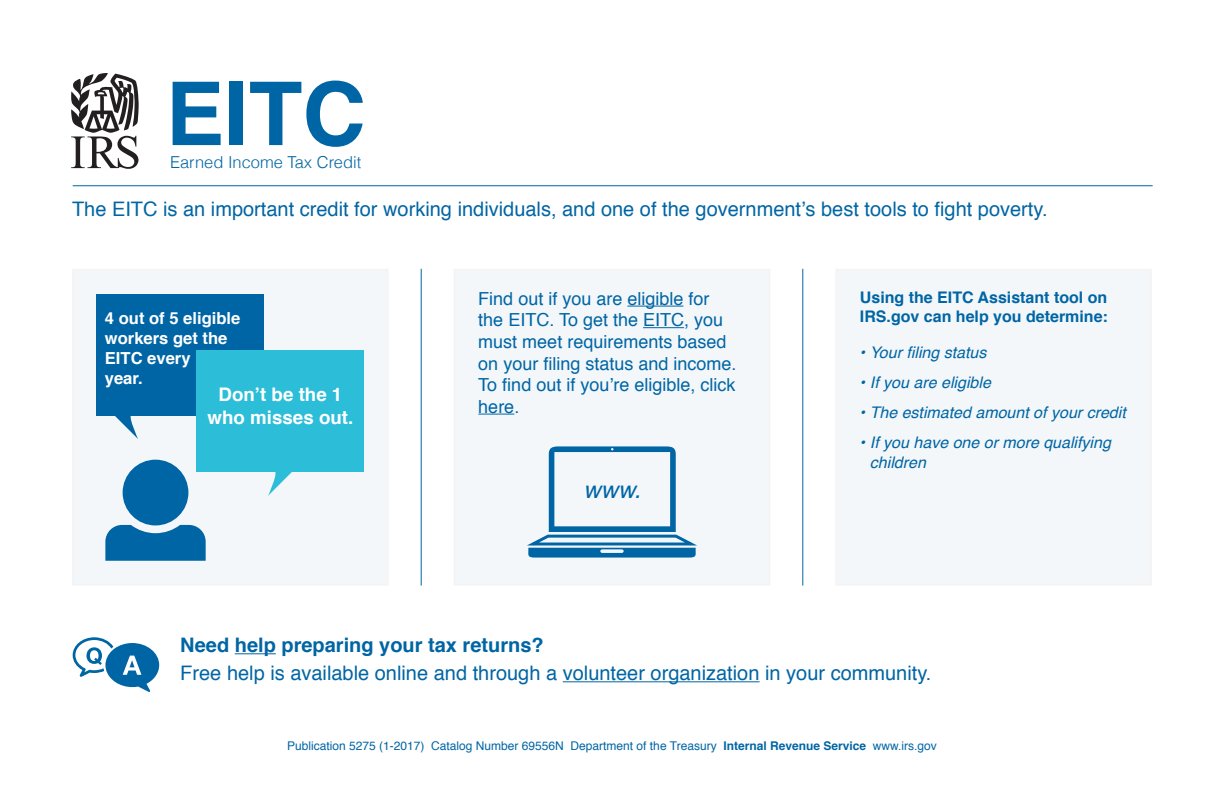
<style>
.page{position:relative;width:1224px;height:792px;background:#fff}
.page>*{position:absolute;margin:0;border:0;box-sizing:border-box;transform-origin:0 0}
.t1{font:700 88px "Helvetica";color:#0065a4}
.t2{font:italic 24px "Helvetica";color:#0065a4}
.t3{font:20px "Helvetica";color:#0065a4}
.t4{font:700 20px "Helvetica";color:#0065a4}
.t5{font:700 18.8px/22.4px "Helvetica";color:#fff;text-align:center}
.t6{font:18px/21.6px "Helvetica";color:#0065a4}
.t7{font:700 16.6px/20px "Helvetica";color:#fff}
.t8{font:300 16.4px "Helvetica";color:#0065a4}
.t9{font:italic 16px/19.2px "Helvetica";color:#0065a4}
.t10{font:700 16px/19.2px "Helvetica";color:#0065a4}
.t11{font:12px "Helvetica";color:#0065a4}
.s1{font-weight:700}
</style>
<div class="page">
<div style="left:73px;top:270px;width:315px;height:315px;background:#f3f7fa"></div>
<div style="left:97px;top:294px;width:167px;height:122px;background:#0065a4"></div>
<div style="left:197px;top:350px;width:167px;height:122px;background:#2cbdd8"></div>
<svg style="left:115px;top:416px;width:23px;height:23px"></svg>
<svg style="left:268px;top:472px;width:24px;height:24px"></svg>
<div style="left:123px;top:460px;width:65px;height:65px;background:#0065a4;border-radius:50%"></div>
<svg style="left:105px;top:525px;width:101px;height:36px;background:#1d76ae"></svg>
<hr style="left:73px;top:185px;width:1080px;height:1px;background:#0065a4">
<svg style="left:71px;top:73px;width:68px;height:96px"></svg>
<hr style="left:421px;top:269px;width:1px;height:317px;background:#0065a4">
<div style="left:455px;top:270px;width:314px;height:315px;background:#f3f7fa"></div>
<div style="left:836px;top:270px;width:315px;height:315px;background:#f3f7fa"></div>
<hr style="left:802px;top:269px;width:1px;height:317px;background:#0065a4">
<hr style="left:627px;top:306px;width:56px;height:1px;background:#0065a4">
<hr style="left:643px;top:327px;width:41px;height:1px;background:#0065a4">
<hr style="left:478px;top:414px;width:36px;height:1px;background:#0065a4">
<svg style="left:527px;top:446px;width:170px;height:112px"></svg>
<hr style="left:235px;top:653px;width:41px;height:1px;background:#0065a4">
<hr style="left:563px;top:681px;width:197px;height:1px;background:#0065a4">
<svg style="left:73px;top:637px;width:86px;height:55px"></svg>
<p class="t1" style="left:166px;top:43px;width:202px">EITC</p>
<p class="t8" style="left:170px;top:152px;width:193px">Earned Income Tax Credit</p>
<p class="t3" style="left:72px;top:193px;width:977px">The EITC is an important credit for working individuals, and one of the government’s best tools to fight poverty.</p>
<p class="t7" style="left:105px;top:309px;width:137px">4 out of 5 eligible workers get the<br>EITC every</p>
<p class="t7" style="left:105px;top:369px;width:39px">year.</p>
<p class="t5" style="left:208px;top:384px;width:147px">Don’t be the 1 who misses out.</p>
<p class="t6" style="left:478px;top:288px;width:260px">Find out if you are eligible for the EITC. To get the EITC, you must meet requirements based on your filing status and income.<br>To find out if you’re eligible, click here.</p>
<p class="t2" style="left:583px;top:471px;width:59px">www.</p>
<p class="t10" style="left:860px;top:288px;width:250px">Using the EITC Assistant tool on<br>IRS.gov can help you determine:</p>
<p class="t9" style="left:860px;top:344px;width:128px">• Your filing status</p>
<p class="t9" style="left:860px;top:374px;width:132px">• If you are eligible</p>
<p class="t9" style="left:860px;top:404px;width:267px">• The estimated amount of your credit</p>
<p class="t9" style="left:870px;top:434px;width:243px;text-indent:-10px">• If you have one or more qualifying children</p>
<p class="t4" style="left:180px;top:629px;width:365px">Need help preparing your tax returns?</p>
<p class="t3" style="left:180px;top:658px;width:753px">Free help is available online and through a volunteer organization in your community.</p>
<p class="t11" style="left:287px;top:737px;width:651px">Publication 5275 (1-2017) Catalog Number 69556N Department of the Treasury <span class="s1">Internal Revenue Service</span> www.irs.gov</p>
</div>
